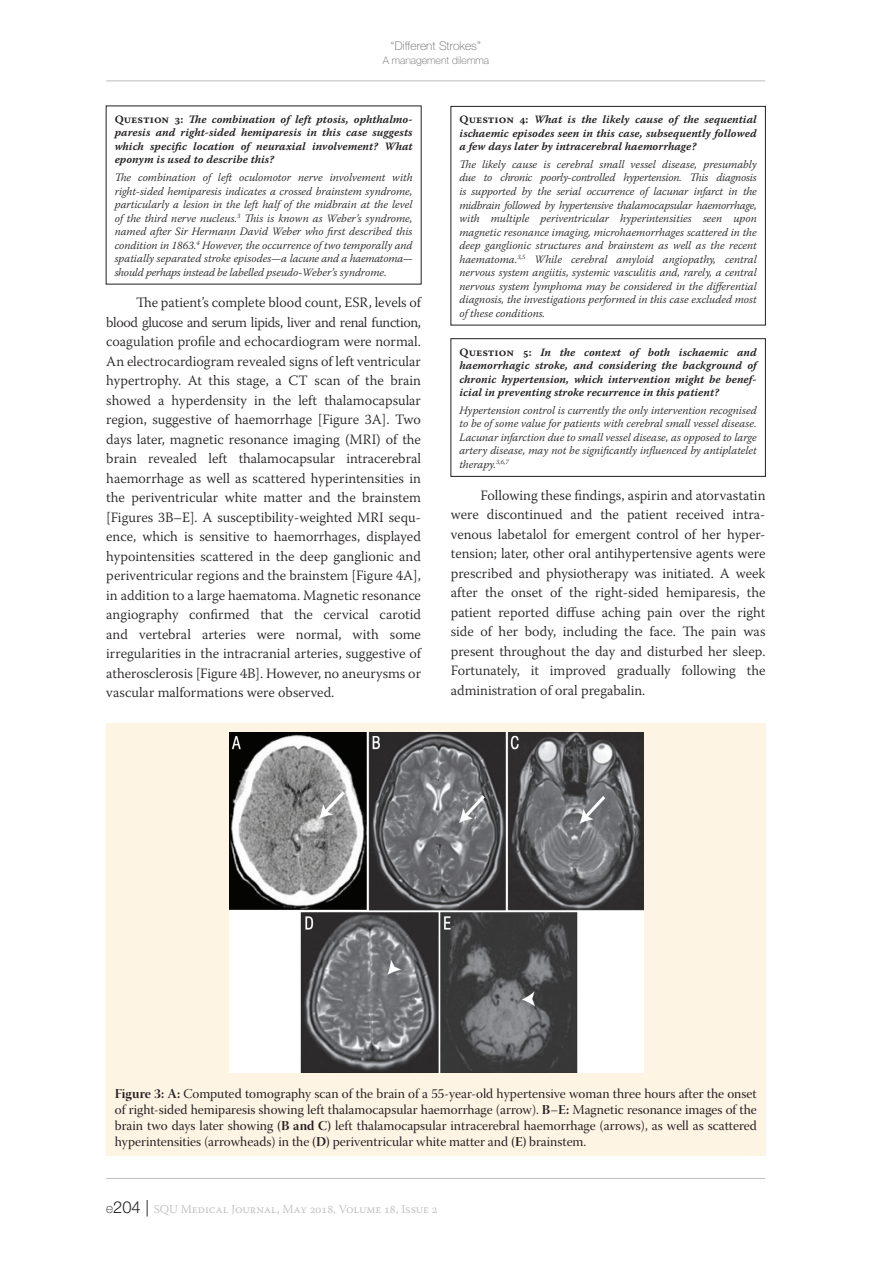
<style>
.page{position:relative;width:893px;height:1263px;background:#fff}
.page>*{position:absolute;margin:0;border:0;box-sizing:border-box;transform-origin:0 0}
.t1{font:300 14.25px/19.5px "Warnock Pro";color:#231f20;text-align:justify}
.t2{font:13.5px/15.8px "Warnock Pro Subh";color:#231f20;text-align:justify}
.t3{font:300 12px "Warnock Pro";color:#bcbdc0}
.t4{font:100 12px "Helvetica Neue LT Pro";color:#636366}
.t5{font:italic 300 11.25px/13.5px "Warnock Pro";color:#231f20;text-align:justify}
.t6{font:11.25px/13.5px "Warnock Pro Semibold It Capt";color:#231f20;text-align:justify}
.t7{font:100 10.5px "Helvetica Neue LT Pro";color:#636366}
.s1{font-family:"Warnock Pro Semibold Capt"}
.s2{font-family:"Warnock Pro Bold Disp"}
.s3{font-family:"Helvetica Neue LT Pro";font-weight:100;font-size:13.5px;color:#231f20}
.s4{font-family:"Helvetica Neue LT Pro";font-size:16.5px;color:#231f20}
</style>
<div class="page">
<hr style="left:106px;top:81px;width:659px;height:1px;background:#bcbdc0">
<hr style="left:106px;top:1178px;width:659px;height:1px;background:#bcbdc0">
<div style="left:106px;top:724px;width:659px;height:432px;background:#fef4e4"></div>
<img style="left:230px;top:732px;width:413px;height:340px">
<p class="t4" style="left:391px;top:39px;width:91px">“Different Strokes”</p>
<p class="t7" style="left:383px;top:54px;width:108px">A management dilemma</p>
<p class="t6" style="left:115px;top:112px;width:299px"><span class="s1">Question 3:</span> The combination of left ptosis, ophthalmo&shy;paresis and right-sided hemiparesis in this case suggests which specific location of neuraxial involvement? What eponym is used to describe this?</p>
<p class="t5" style="left:115px;top:170px;width:300px">The combination of left oculomotor nerve involvement with right-sided hemiparesis indicates a crossed brainstem syndrome, particularly a lesion in the left half of the midbrain at the level of the third nerve nucleus.<sup>3</sup> This is known as Weber’s syndrome, named after Sir Hermann David Weber who first described this condition in 1863.<sup>4</sup> However, the occurrence of two temporally and spatially separated stroke episodes—a lacune and a haematoma— should perhaps instead be labelled pseudo-Weber’s syndrome.</p>
<p class="t1" style="left:106px;top:293px;width:317px;text-indent:30px">The patient’s complete blood count, ESR, levels of blood glucose and serum lipids, liver and renal function, coagulation profile and echocardiogram were normal.<br>An electrocardiogram revealed signs of left ventricular hypertrophy. At this stage, a CT scan of the brain showed a hyperdensity in the left thalamocapsular region, suggestive of haemorrhage [Figure 3A]. Two days later, magnetic resonance imaging (MRI) of the brain revealed left thalamocapsular intracerebral haemorrhage as well as scattered hyperintensities in the periventricular white matter and the brainstem [Figures 3B–E]. A susceptibility-weighted MRI sequ&shy;ence, which is sensitive to haemorrhages, displayed hypointensities scattered in the deep ganglionic and periventricular regions and the brainstem [Figure 4A], in addition to a large haematoma. Magnetic resonance angiography confirmed that the cervical carotid and vertebral arteries were normal, with some irregularities in the intracranial arteries, suggestive of atherosclerosis [Figure 4B]. However, no aneurysms or vascular malformations were observed.</p>
<p class="t6" style="left:459px;top:113px;width:299px"><span class="s1">Question 4:</span> What is the likely cause of the sequential ischaemic episodes seen in this case, subsequently followed a few days later by intracerebral haemorrhage?</p>
<p class="t5" style="left:459px;top:157px;width:299px">The likely cause is cerebral small vessel disease, presumably due to chronic poorly-controlled hypertension. This diagnosis is supported by the serial occurrence of lacunar infarct in the midbrain followed by hypertensive thalamocapsular haemorrhage, with multiple periventricular hyperintensities seen upon magnetic resonance imaging, microhaemorrhages scattered in the deep ganglionic structures and brainstem as well as the recent haematoma.<sup>3,5</sup> While cerebral amyloid angiopathy, central nervous system angiitis, systemic vasculitis and, rarely, a central nervous system lymphoma may be considered in the differential diagnosis, the investigations performed in this case excluded most of these conditions.</p>
<p class="t6" style="left:459px;top:345px;width:299px"><span class="s1">Question 5:</span> In the context of both ischaemic and haemorrhagic stroke, and considering the background of chronic hypertension, which intervention might be benef&shy;icial in preventing stroke recurrence in this patient?</p>
<p class="t5" style="left:459px;top:403px;width:299px">Hypertension control is currently the only intervention recognised to be of some value for patients with cerebral small vessel disease.<br>Lacunar infarction due to small vessel disease, as opposed to large artery disease, may not be significantly influenced by antiplatelet therapy.<sup>3,6,7</sup></p>
<p class="t1" style="left:451px;top:485px;width:316px;text-indent:30px">Following these findings, aspirin and atorvastatin were discontinued and the patient received intra&shy;venous labetalol for emergent control of her hyper&shy;tension; later, other oral antihypertensive agents were prescribed and physiotherapy was initiated. A week after the onset of the right-sided hemiparesis, the patient reported diffuse aching pain over the right side of her body, including the face. The pain was present throughout the day and disturbed her sleep.<br>Fortunately, it improved gradually following the administration of oral pregabalin.</p>
<p class="t2" style="left:115px;top:1088px;width:644px"><span class="s2">Figure 3: A:</span> Computed tomography scan of the brain of a 55-year-old hypertensive woman three hours after the onset of right-sided hemiparesis showing left thalamocapsular haemorrhage (arrow). <span class="s2">B–E:</span> Magnetic resonance images of the brain two days later showing <span class="s2">(B and C)</span> left thalamocapsular intracerebral haemorrhage (arrows), as well as scattered hyperintensities (arrowheads) in the <span class="s2">(D)</span> periventricular white matter and <span class="s2">(E)</span> brainstem.</p>
<p class="t3" style="left:106px;top:1201px;width:333px"><span class="s3">e</span><span class="s4">204 |</span> SQU Medical Journal, May 2018, Volume 18, Issue 2</p>
</div>
